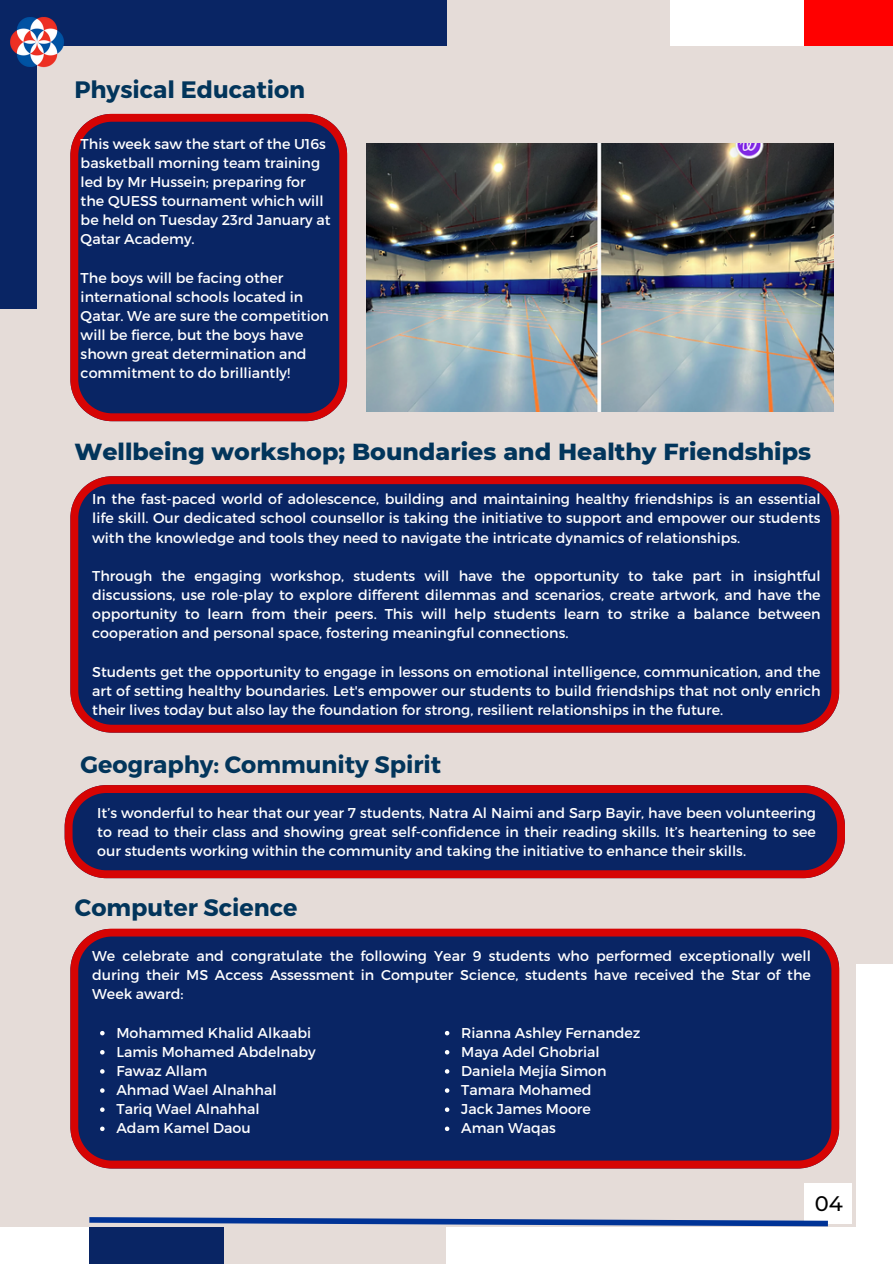
<style>
.page{position:relative;width:893px;height:1264px;background:#fff}
.page>*{position:absolute;margin:0;border:0;box-sizing:border-box;transform-origin:0 0}
.t1{font:700 23.7px "Montserrat";color:#02355b}
.t2{font:800 23.7px "Montserrat";color:#02355b}
.t3{font:500 21px "Montserrat";color:#000}
.t4{font:14.25px/19.2px "Montserrat";color:#fff;text-align:justify}
</style>
<div class="page">
<div style="left:0;top:0;width:892px;height:1263px;background:#e5dcd8"></div>
<div style="left:856px;top:964px;width:36px;height:299px;background:#fff"></div>
<div style="left:446px;top:1227px;width:446px;height:36px;background:#fff"></div>
<div style="left:0;top:1227px;width:89px;height:36px;background:#fff"></div>
<div style="left:89px;top:1227px;width:134px;height:36px;background:#092564"></div>
<div style="left:0;top:0;width:37px;height:308px;background:#092564"></div>
<div style="left:0;top:0;width:446px;height:46px;background:#092564"></div>
<div style="left:670px;top:0;width:134px;height:46px;background:#fff"></div>
<div style="left:804px;top:0;width:88px;height:46px;background:#f00"></div>
<div style="left:804px;top:1183px;width:47px;height:40px;background:#fff"></div>
<svg style="left:89px;top:1217px;width:744px;height:12px"></svg>
<img style="left:10px;top:16px;width:54px;height:52px">
<svg style="left:70px;top:114px;width:277px;height:307px;background:#20255c"></svg>
<img style="left:366px;top:143px;width:467px;height:268px">
<svg style="left:70px;top:476px;width:769px;height:256px;background:#1a235d"></svg>
<svg style="left:65px;top:785px;width:779px;height:93px;background:#312255"></svg>
<svg style="left:70px;top:928px;width:769px;height:240px;background:#1b245d"></svg>
<svg style="left:100px;top:1030px;width:5px;height:5px"></svg>
<svg style="left:100px;top:1050px;width:5px;height:4px"></svg>
<svg style="left:100px;top:1069px;width:5px;height:4px"></svg>
<svg style="left:100px;top:1088px;width:5px;height:4px"></svg>
<svg style="left:100px;top:1107px;width:5px;height:4px"></svg>
<svg style="left:100px;top:1126px;width:5px;height:5px"></svg>
<svg style="left:445px;top:1030px;width:4px;height:5px"></svg>
<svg style="left:445px;top:1050px;width:4px;height:4px"></svg>
<svg style="left:445px;top:1069px;width:4px;height:4px"></svg>
<svg style="left:445px;top:1088px;width:4px;height:4px"></svg>
<svg style="left:445px;top:1107px;width:4px;height:4px"></svg>
<svg style="left:445px;top:1126px;width:4px;height:5px"></svg>
<p class="t1" style="left:74px;top:75px;width:232px">Physical Education</p>
<p class="t4" style="left:81px;top:133px;width:251px;text-align:left">This week saw the start of the U16s basketball morning team training led by Mr Hussein; preparing for the QUESS tournament which will be held on Tuesday 23rd January at<br>Qatar Academy.</p>
<p class="t4" style="left:81px;top:267px;width:250px;text-align:left">The boys will be facing other international schools located in<br>Qatar. We are sure the competition will be fierce, but the boys have shown great determination and commitment to do brilliantly!</p>
<p class="t2" style="left:74px;top:437px;width:738px">Wellbeing workshop; Boundaries and Healthy Friendships</p>
<p class="t4" style="left:92px;top:489px;width:729px">In the fast-paced world of adolescence, building and maintaining healthy friendships is an essential life skill. Our dedicated school counsellor is taking the initiative to support and empower our students with the knowledge and tools they need to navigate the intricate dynamics of relationships.</p>
<p class="t4" style="left:92px;top:565px;width:729px">Through the engaging workshop, students will have the opportunity to take part in insightful discussions, use role-play to explore different dilemmas and scenarios, create artwork, and have the opportunity to learn from their peers. This will help students learn to strike a balance between cooperation and personal space, fostering meaningful connections.</p>
<p class="t4" style="left:92px;top:661px;width:729px">Students get the opportunity to engage in lessons on emotional intelligence, communication, and the art of setting healthy boundaries. Let's empower our students to build friendships that not only enrich their lives today but also lay the foundation for strong, resilient relationships in the future.</p>
<p class="t1" style="left:81px;top:748px;width:362px">Geography: Community Spirit</p>
<p class="t4" style="left:97px;top:802px;width:720px">It’s wonderful to hear that our year 7 students, Natra Al Naimi and Sarp Bayir, have been volunteering to read to their class and showing great self-confidence in their reading skills. It’s heartening to see our students working within the community and taking the initiative to enhance their skills.</p>
<p class="t1" style="left:75px;top:892px;width:224px">Computer Science</p>
<p class="t4" style="left:92px;top:945px;width:720px">We celebrate and congratulate the following Year 9 students who performed exceptionally well during their MS Access Assessment in Computer Science, students have received the Star of the Week award:</p>
<p class="t4" style="left:116px;top:1022px;width:196px">Mohammed Khalid Alkaabi</p>
<p class="t4" style="left:116px;top:1041px;width:201px">Lamis Mohamed Abdelnaby</p>
<p class="t4" style="left:116px;top:1060px;width:93px">Fawaz Allam</p>
<p class="t4" style="left:116px;top:1079px;width:162px">Ahmad Wael Alnahhal</p>
<p class="t4" style="left:116px;top:1098px;width:145px">Tariq Wael Alnahhal</p>
<p class="t4" style="left:116px;top:1117px;width:136px">Adam Kamel Daou</p>
<p class="t4" style="left:461px;top:1022px;width:181px">Rianna Ashley Fernandez</p>
<p class="t4" style="left:461px;top:1041px;width:140px">Maya Adel Ghobrial</p>
<p class="t4" style="left:461px;top:1060px;width:147px">Daniela Mejía Simon</p>
<p class="t4" style="left:461px;top:1079px;width:132px">Tamara Mohamed</p>
<p class="t4" style="left:461px;top:1098px;width:131px">Jack James Moore</p>
<p class="t4" style="left:461px;top:1117px;width:96px">Aman Waqas</p>
<p class="t3" style="left:814px;top:1190px;width:30px">04</p>
</div>
